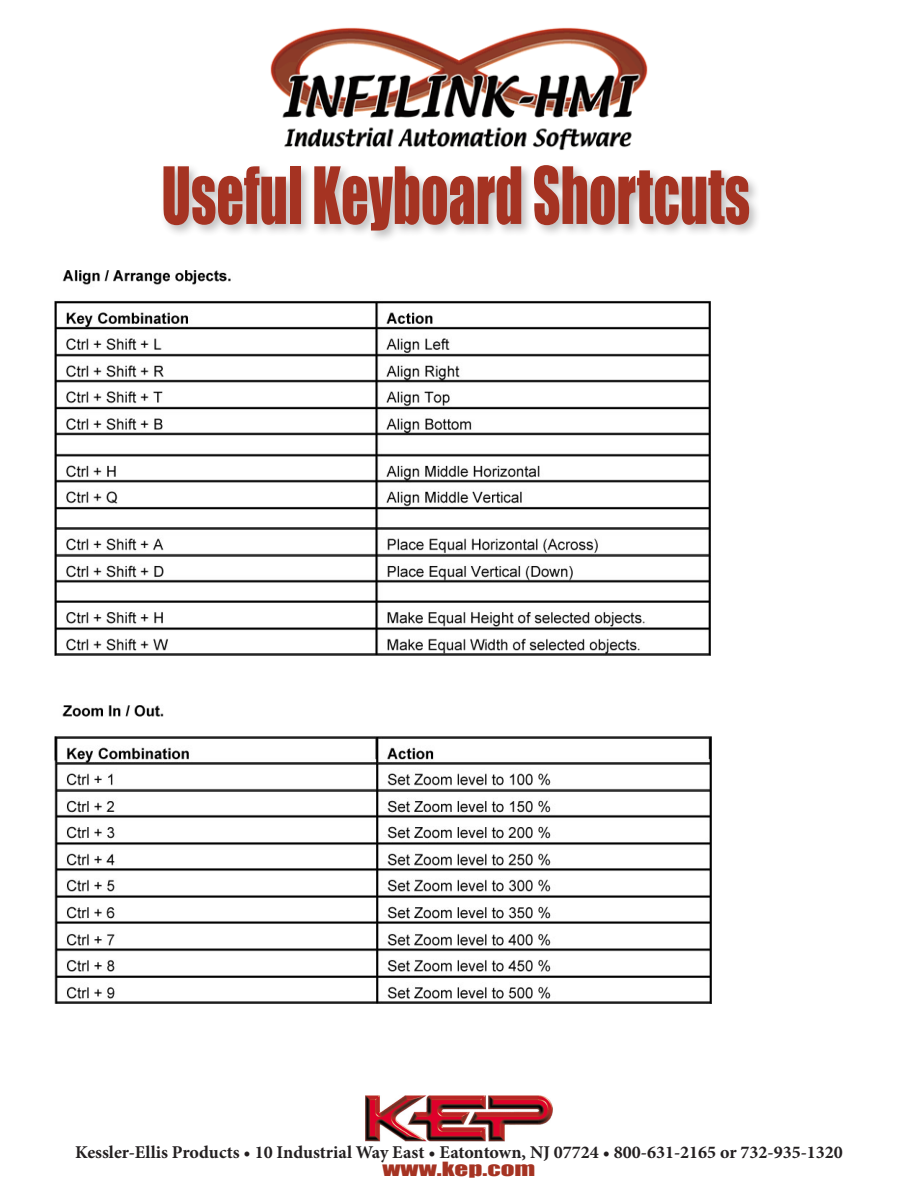
<style>
.page{position:relative;width:918px;height:1188px;background:#fff}
.page>*{position:absolute;margin:0;border:0;box-sizing:border-box;transform-origin:0 0}
.t1{font:72.9px "Impact";color:#a53322;scale:.74 1}
.t2{font:700 18px "Minion Pro";color:#231f20}
.t3{font:18px "Impact";color:#a53322;scale:1.5 1}
</style>
<div class="page">
<img style="left:270px;top:27px;width:378px;height:123px">
<img style="left:365px;top:1095px;width:188px;height:47px">
<div style="left:160px;top:162px;width:602px;height:81px;background:#231f20;opacity:.29"></div>
<img style="left:54px;top:270px;width:657px;height:386px">
<img style="left:54px;top:705px;width:657px;height:298px">
<h1 class="t1" style="left:161px;top:139px;width:797px">Useful Keyboard Shortcuts</h1>
<p class="t2" style="left:75px;top:1139px;width:769px">Kessler-Ellis Products • 10 Industrial Way East • Eatontown, NJ 07724 • 800-631-2165 or 732-935-1320</p>
<p class="t3" style="left:383px;top:1155px;width:103px">www.kep.com</p>
</div>
